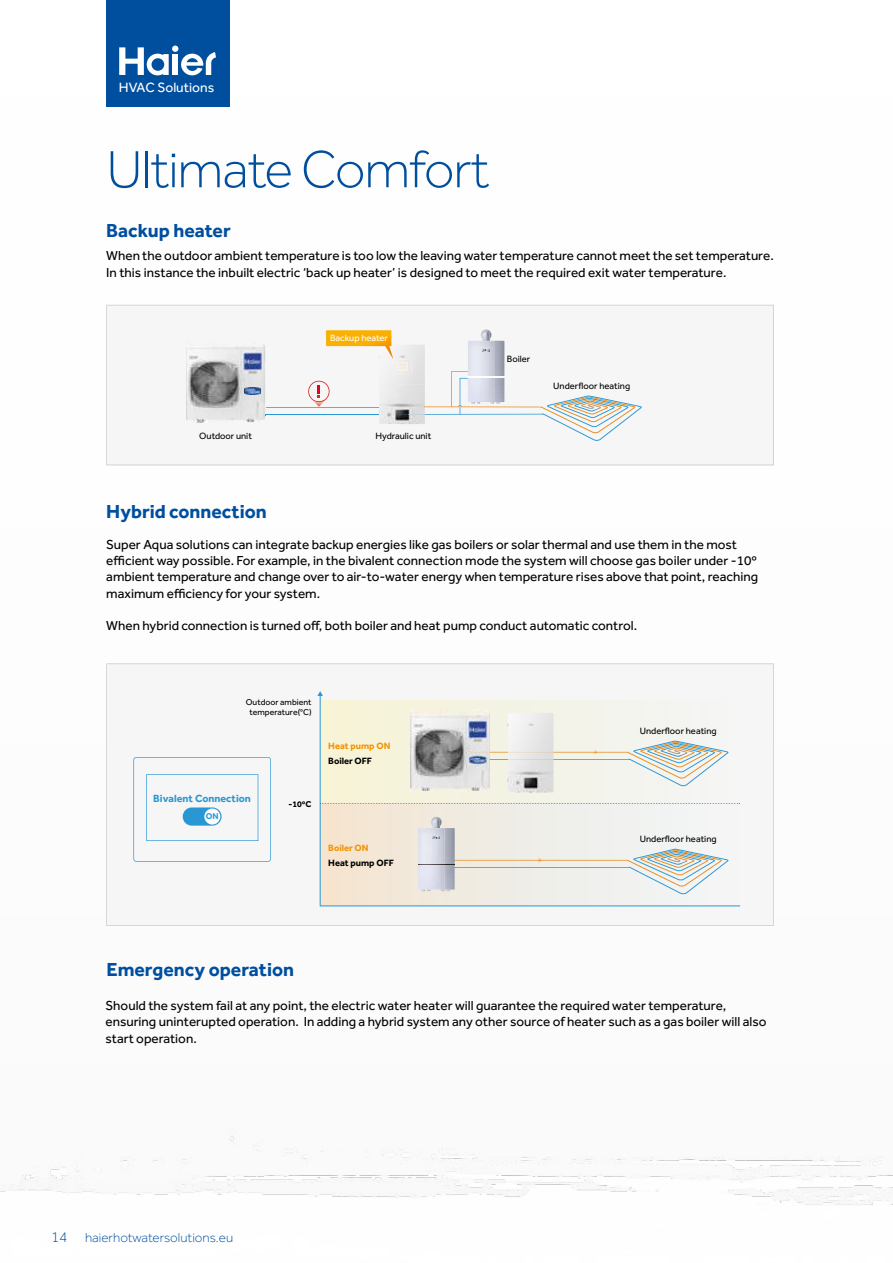
<style>
.page{position:relative;width:893px;height:1263px;background:#fff}
.page>*{position:absolute;margin:0;border:0;box-sizing:border-box;transform-origin:0 0}
.t1{font:300 54px "Effra";letter-spacing:-.02em;color:#004f9f}
.t2{font:700 19.5px "Effra";color:#004f9f}
.t3{font:13.95px "Effra";color:#fff}
.t4{font:13.5px/16.2px "Effra";color:#000}
.t5{font:300 13.5px "Effra";color:#004f9f}
.t6{font:700 10.8px "Effra";color:#2997d4}
.t7{font:9.45px "Effra";color:#000}
.t8{font:700 9.45px "Effra";color:#000}
.t9{font:700 9.45px "Effra";color:#f39200}
.t10{font:9.45px "Effra";color:#fff}
.t11{font:8.7px/9.6px "Effra";color:#000;text-align:center}
.t12{font:700 8.7px "Effra";color:#000}
.t13{font:700 8.7px "Effra";color:#2997d4}
.s1{font-size:15px}
</style>
<div class="page">
<img style="left:0;top:1129px;width:893px;height:76px">
<div style="left:106px;top:305px;width:668px;height:160px;background:#f6f6f6"></div>
<hr style="left:266px;top:407px;width:120px;height:1px;background:#e88d1f">
<hr style="left:265px;top:414px;width:121px;height:1px;background:#2997d4">
<img style="left:186px;top:342px;width:79px;height:80px">
<img style="left:263px;top:344px;width:2px;height:75px">
<img style="left:244px;top:388px;width:16px;height:7px">
<svg style="left:308px;top:329px;width:334px;height:112px"></svg>
<div style="left:106px;top:663px;width:668px;height:263px;background:#f6f6f6"></div>
<svg style="left:320px;top:695px;width:420px;height:211px"></svg>
<svg style="left:317px;top:691px;width:6px;height:5px"></svg>
<svg style="left:320px;top:803px;width:420px;height:1px"></svg>
<img style="left:411px;top:710px;width:79px;height:81px">
<svg style="left:469px;top:752px;width:21px;height:1px"></svg>
<svg style="left:469px;top:759px;width:21px;height:1px"></svg>
<img style="left:508px;top:713px;width:45px;height:79px">
<img style="left:508px;top:752px;width:45px;height:1px">
<img style="left:508px;top:759px;width:45px;height:1px">
<svg style="left:133px;top:757px;width:138px;height:105px"></svg>
<svg style="left:593px;top:748px;width:4px;height:8px"></svg>
<svg style="left:538px;top:856px;width:3px;height:8px"></svg>
<div style="left:106px;top:0;width:124px;height:106px;background:#004f9f"></div>
<svg style="left:119px;top:46px;width:97px;height:29px"></svg>
<p class="t3" style="left:119px;top:79px;width:97px">HVAC Solutions</p>
<h1 class="t1" style="left:106px;top:139px;width:385px">Ultimate Comfort</h1>
<h2 class="t2" style="left:106px;top:219px;width:126px">Backup heater</h2>
<p class="t4" style="left:106px;top:248px;width:669px">When the outdoor ambient temperature is too low the leaving water temperature cannot meet the set temperature.<br>In this instance the inbuilt electric ‘back up heater’ is designed to meet the required exit water temperature.</p>
<p class="t10" style="left:330px;top:332px;width:59px">Backup heater</p>
<p class="t7" style="left:199px;top:430px;width:54px">Outdoor unit</p>
<p class="t7" style="left:375px;top:430px;width:57px">Hydraulic unit</p>
<h2 class="t2" style="left:106px;top:500px;width:162px">Hybrid connection</h2>
<p class="t7" style="left:507px;top:353px;width:25px">Boiler</p>
<p class="t7" style="left:553px;top:380px;width:78px">Underfloor heating</p>
<p class="t4" style="left:106px;top:536px;width:653px">Super Aqua solutions can integrate backup energies like gas boilers or solar thermal and use them in the most efficient way possible. For example, in the bivalent connection mode the system will choose gas boiler under -10º ambient temperature and change over to air-to-water energy when temperature rises above that point, reaching maximum efficiency for your system.</p>
<p class="t4" style="left:106px;top:617px;width:532px">When hybrid connection is turned off, both boiler and heat pump conduct automatic control.</p>
<p class="t11" style="left:246px;top:697px;width:67px">Outdoor ambient temperature(°C)</p>
<p class="t6" style="left:153px;top:792px;width:99px">Bivalent Connection</p>
<p class="t13" style="left:206px;top:811px;width:14px">ON</p>
<p class="t12" style="left:288px;top:799px;width:25px">-10ºC</p>
<p class="t9" style="left:328px;top:740px;width:64px">Heat pump ON</p>
<p class="t8" style="left:328px;top:755px;width:45px">Boiler OFF</p>
<p class="t9" style="left:328px;top:842px;width:42px">Boiler ON</p>
<p class="t8" style="left:328px;top:857px;width:67px">Heat pump OFF</p>
<h2 class="t2" style="left:106px;top:958px;width:189px">Emergency operation</h2>
<p class="t7" style="left:640px;top:726px;width:78px">Underfloor heating</p>
<p class="t7" style="left:640px;top:834px;width:78px">Underfloor heating</p>
<p class="t4" style="left:105px;top:997px;width:662px">Should the system fail at any point, the electric water heater will guarantee the required water temperature, ensuring uninterupted operation. In adding a hybrid system any other source of heater such as a gas boiler will also start operation.</p>
<p class="t5" style="left:51px;top:1230px;width:184px"><span class="s1">14</span> haierhotwatersolutions.eu</p>
</div>
